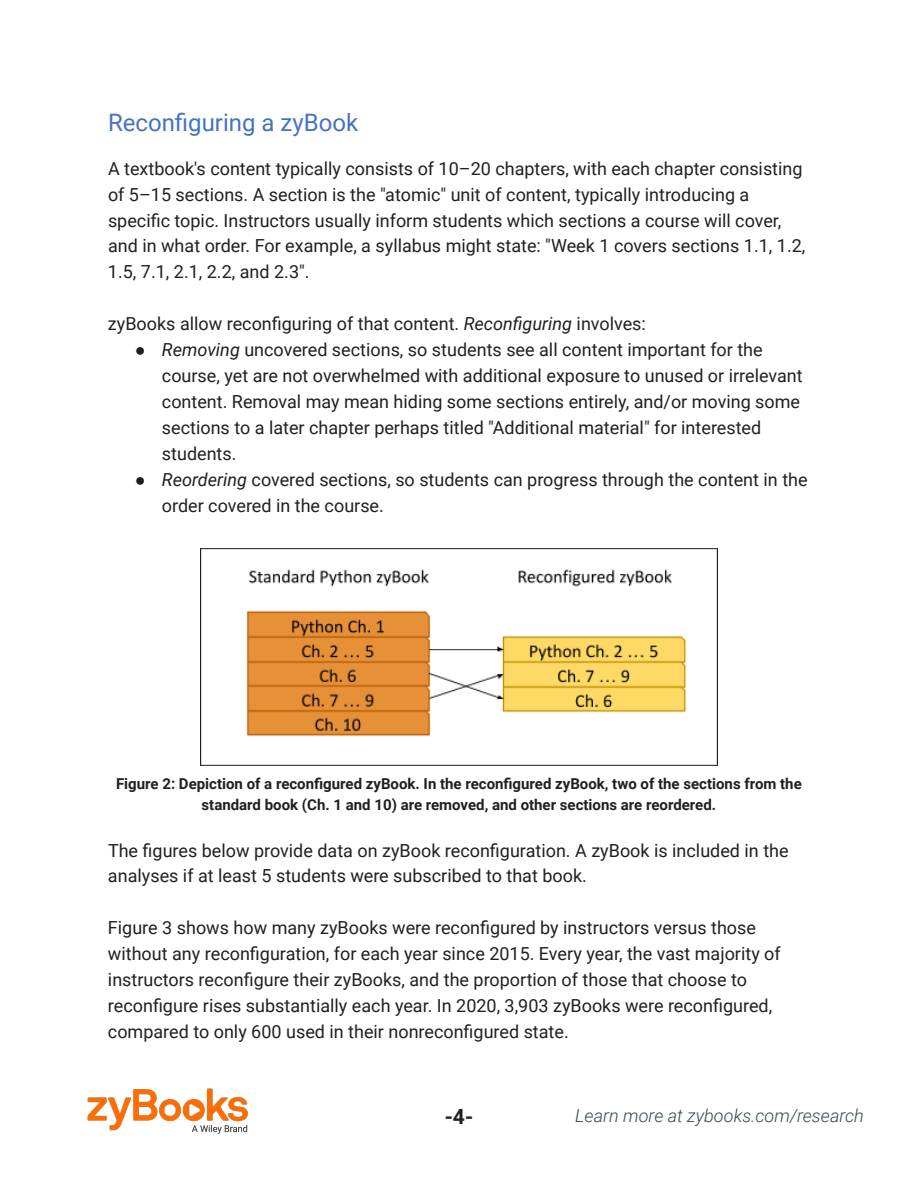
<style>
.page{position:relative;width:918px;height:1188px;background:#fff}
.page>*{position:absolute;margin:0;border:0;box-sizing:border-box;transform-origin:0 0}
.t1{font:24px "Roboto";color:#4472c4}
.t2{font:700 21px "Roboto";color:#231f20}
.t3{font:18px/26px "Roboto";color:#231f20}
.t4{font:italic 300 18px "Roboto";color:#35474f}
.t5{font:700 15px/21.6px "Roboto";color:#231f20;text-align:center}
.s1{font-style:italic}
.s2{font-family:"Arial"}
</style>
<div class="page">
<img style="left:87px;top:1088px;width:161px;height:46px">
<img style="left:200px;top:549px;width:518px;height:217px">
<p class="t1" style="left:108px;top:105px;width:252px">Reconfiguring a zyBook</p>
<p class="t3" style="left:108px;top:155px;width:699px">A textbook's content typically consists of 10–20 chapters, with each chapter consisting of 5–15 sections. A section is the "atomic" unit of content, typically introducing a specific topic. Instructors usually inform students which sections a course will cover, and in what order. For example, a syllabus might state: "Week 1 covers sections 1.1, 1.2, 1.5, 7.1, 2.1, 2.2, and 2.3".</p>
<p class="t3" style="left:108px;top:310px;width:539px">zyBooks allow reconfiguring of that content. <span class="s1">Reconfiguring</span> involves:</p>
<p class="t3" style="left:162px;top:336px;width:642px;text-indent:-27px"><span class="s2">●</span> <span class="s1">Removing</span> uncovered sections, so students see all content important for the course, yet are not overwhelmed with additional exposure to unused or irrelevant content. Removal may mean hiding some sections entirely, and/or moving some sections to a later chapter perhaps titled "Additional material" for interested students.</p>
<p class="t3" style="left:162px;top:466px;width:647px;text-indent:-27px"><span class="s2">●</span> <span class="s1">Reordering</span> covered sections, so students can progress through the content in the order covered in the course.</p>
<p class="t5" style="left:116px;top:772px;width:687px">Figure 2: Depiction of a reconfigured zyBook. In the reconfigured zyBook, two of the sections from the standard book (Ch. 1 and 10) are removed, and other sections are reordered.</p>
<p class="t3" style="left:108px;top:836px;width:682px">The figures below provide data on zyBook reconfiguration. A zyBook is included in the analyses if at least 5 students were subscribed to that book.</p>
<p class="t3" style="left:108px;top:914px;width:674px">Figure 3 shows how many zyBooks were reconfigured by instructors versus those without any reconfiguration, for each year since 2015. Every year, the vast majority of instructors reconfigure their zyBooks, and the proportion of those that choose to reconfigure rises substantially each year. In 2020, 3,903 zyBooks were reconfigured, compared to only 600 used in their nonreconfigured state.</p>
<p class="t2" style="left:445px;top:1102px;width:30px">-4-</p>
<p class="t4" style="left:575px;top:1103px;width:290px">Learn more at zybooks.com/research</p>
</div>
